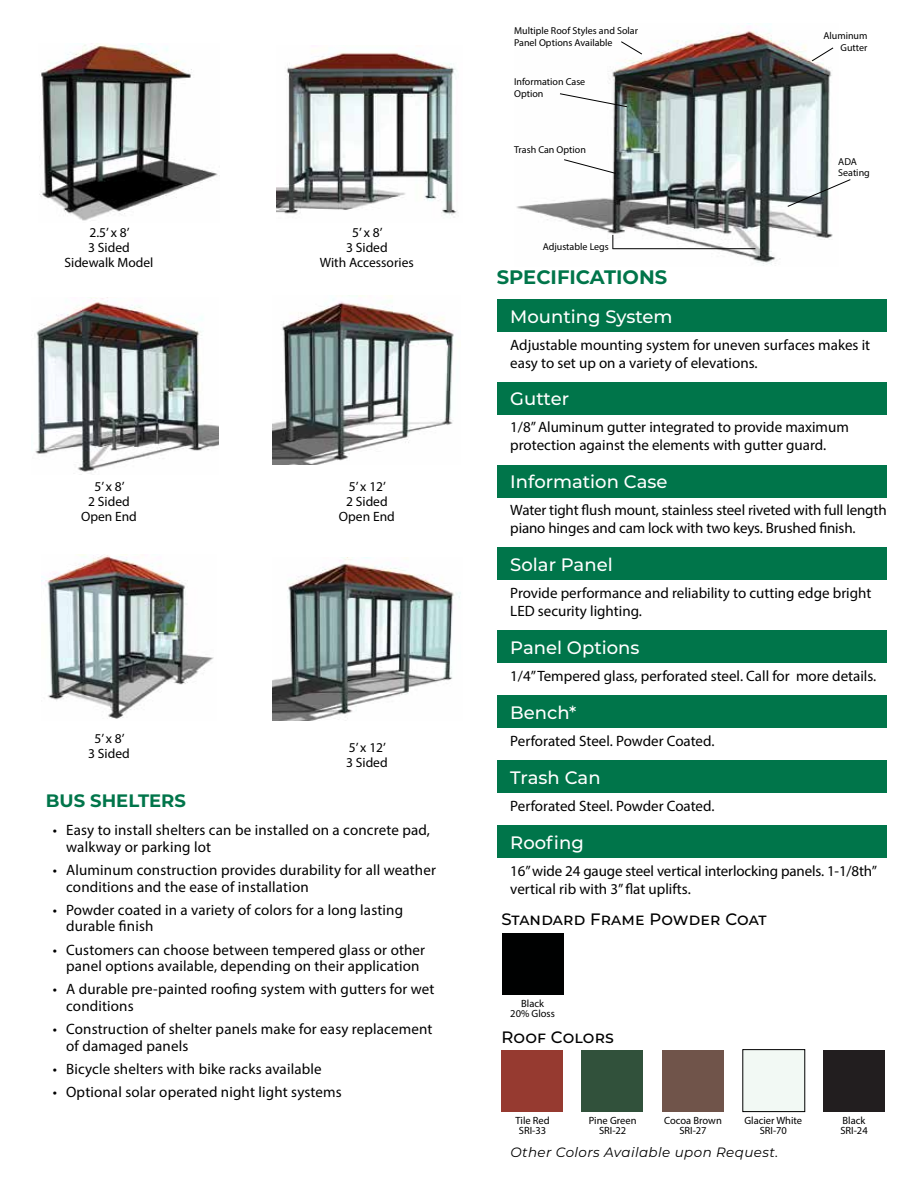
<style>
.page{position:relative;width:918px;height:1188px;background:#fff}
.page>*{position:absolute;margin:0;border:0;box-sizing:border-box;transform-origin:0 0}
.t1{font:700 19.5px "Montserrat";color:#00754a}
.t2{font:500 18px "Montserrat";color:#fff}
.t3{font:700 18px "Montserrat";color:#00754a}
.t4{font:500 16.5px "Montserrat";letter-spacing:.01em;color:#000}
.t5{font:15px/16.5px "Myriad Pro";color:#000}
.t6{font:13.5px/15px "Myriad Pro";color:#000;text-align:center}
.t7{font:italic 13.5px "Montserrat";letter-spacing:.03em;color:#000}
.t8{font:10.5px/10.5px "Myriad Pro";color:#000;text-align:center}
.t9{font:10.05px/11.4px "Myriad Pro";color:#000}
</style>
<div class="page">
<img style="left:516px;top:26px;width:317px;height:240px">
<svg style="left:620px;top:41px;width:23px;height:14px"></svg>
<svg style="left:559px;top:93px;width:69px;height:15px"></svg>
<svg style="left:563px;top:159px;width:53px;height:15px"></svg>
<hr style="left:612px;top:248px;width:143px;height:1px;background:#000">
<svg style="left:612px;top:235px;width:1px;height:14px"></svg>
<svg style="left:811px;top:47px;width:23px;height:15px"></svg>
<svg style="left:787px;top:179px;width:64px;height:28px"></svg>
<img style="left:39px;top:44px;width:181px;height:177px">
<img style="left:35px;top:298px;width:183px;height:174px">
<img style="left:41px;top:554px;width:173px;height:165px">
<img style="left:277px;top:52px;width:181px;height:166px">
<img style="left:272px;top:296px;width:182px;height:168px">
<img style="left:272px;top:557px;width:189px;height:164px">
<div style="left:502px;top:933px;width:62px;height:62px;background:#000101"></div>
<div style="left:501px;top:1050px;width:62px;height:62px;background:#963a30"></div>
<div style="left:581px;top:1050px;width:62px;height:62px;background:#31513b"></div>
<div style="left:662px;top:1050px;width:62px;height:62px;background:#70544a"></div>
<div style="left:743px;top:1050px;width:62px;height:62px;background:#f2f9f4"></div>
<div style="left:743px;top:1049px;width:62px;height:63px;border:1px solid #000"></div>
<div style="left:823px;top:1050px;width:62px;height:62px;background:#221e1f"></div>
<div style="left:497px;top:299px;width:390px;height:33px;background:#00754a"></div>
<div style="left:497px;top:382px;width:390px;height:32px;background:#00754a"></div>
<div style="left:497px;top:465px;width:390px;height:32px;background:#00754a"></div>
<div style="left:497px;top:548px;width:390px;height:32px;background:#00754a"></div>
<div style="left:497px;top:631px;width:390px;height:32px;background:#00754a"></div>
<div style="left:497px;top:695px;width:390px;height:33px;background:#00754a"></div>
<div style="left:497px;top:760px;width:390px;height:33px;background:#00754a"></div>
<div style="left:497px;top:825px;width:390px;height:33px;background:#00754a"></div>
<p class="t6" style="left:65px;top:225px;width:90px">2.5’ x 8’<br>3 Sided<br>Sidewalk Model</p>
<p class="t6" style="left:81px;top:479px;width:57px">5’ x 8’<br>2 Sided<br>Open End</p>
<p class="t6" style="left:88px;top:731px;width:43px">5’ x 8’<br>3 Sided</p>
<p class="t6" style="left:320px;top:225px;width:95px">5’ x 8’<br>3 Sided<br>With Accessories</p>
<p class="t6" style="left:339px;top:479px;width:57px">5’ x 12’<br>2 Sided<br>Open End</p>
<p class="t6" style="left:346px;top:740px;width:43px;text-align:left">5’ x 12’<br>3 Sided</p>
<p class="t3" style="left:46px;top:788px;width:142px">BUS SHELTERS</p>
<p class="t5" style="left:66px;top:822px;width:365px;text-indent:-14px">• Easy to install shelters can be installed on a concrete pad, walkway or parking lot</p>
<p class="t5" style="left:66px;top:861px;width:371px;text-indent:-14px">• Aluminum construction provides durability for all weather conditions and the ease of installation</p>
<p class="t5" style="left:66px;top:901px;width:338px;text-indent:-14px">• Powder coated in a variety of colors for a long lasting durable finish</p>
<p class="t5" style="left:53px;top:941px;width:374px;text-align:center">• Customers can choose between tempered glass or other panel options available, depending on their application</p>
<p class="t5" style="left:66px;top:981px;width:370px;text-indent:-14px">• A durable pre-painted roofing system with gutters for wet conditions</p>
<p class="t5" style="left:66px;top:1020px;width:368px;text-indent:-14px">• Construction of shelter panels make for easy replacement of damaged panels</p>
<p class="t5" style="left:53px;top:1060px;width:270px">• Bicycle shelters with bike racks available</p>
<p class="t5" style="left:53px;top:1083px;width:291px">• Optional solar operated night light systems</p>
<p class="t9" style="left:514px;top:25px;width:125px">Multiple Roof Styles and Solar<br>Panel Options Available</p>
<p class="t9" style="left:514px;top:76px;width:73px">Information Case<br>Option</p>
<p class="t9" style="left:514px;top:143px;width:73px">Trash Can Option</p>
<p class="t9" style="left:543px;top:241px;width:68px">Adjustable Legs</p>
<h1 class="t1" style="left:497px;top:263px;width:172px">SPECIFICATIONS</h1>
<p class="t2" style="left:510px;top:304px;width:164px">Mounting System</p>
<p class="t9" style="left:823px;top:30px;width:46px;text-align:right">Aluminum<br>Gutter</p>
<p class="t9" style="left:838px;top:155px;width:33px">ADA<br>Seating</p>
<p class="t5" style="left:510px;top:335px;width:361px;line-height:18px">Adjustable mounting system for uneven surfaces makes it easy to set up on a variety of elevations.</p>
<p class="t2" style="left:510px;top:386px;width:60px">Gutter</p>
<p class="t5" style="left:510px;top:418px;width:340px;line-height:18px">1/8” Aluminum gutter integrated to provide maximum protection against the elements with gutter guard.</p>
<p class="t2" style="left:510px;top:469px;width:159px">Information Case</p>
<p class="t5" style="left:510px;top:501px;width:378px;line-height:18px">Water tight flush mount, stainless steel riveted with full length piano hinges and cam lock with two keys. Brushed finish.</p>
<p class="t2" style="left:510px;top:552px;width:104px">Solar Panel</p>
<p class="t5" style="left:510px;top:584px;width:363px;line-height:18px">Provide performance and reliability to cutting edge bright<br>LED security lighting.</p>
<p class="t2" style="left:510px;top:635px;width:131px">Panel Options</p>
<p class="t5" style="left:510px;top:667px;width:368px">1/4” Tempered glass, perforated steel. Call for more details.</p>
<p class="t2" style="left:510px;top:700px;width:68px">Bench*</p>
<p class="t5" style="left:510px;top:732px;width:206px">Perforated Steel. Powder Coated.</p>
<p class="t2" style="left:510px;top:765px;width:92px">Trash Can</p>
<p class="t5" style="left:510px;top:797px;width:206px">Perforated Steel. Powder Coated.</p>
<p class="t2" style="left:510px;top:830px;width:75px">Roofing</p>
<p class="t5" style="left:510px;top:861px;width:368px;line-height:18px">16” wide 24 gauge steel vertical interlocking panels. 1-1/8th” vertical rib with 3” flat uplifts.</p>
<p class="t4" style="left:501px;top:908px;width:267px">Standard Frame Powder Coat</p>
<p class="t8" style="left:510px;top:998px;width:46px">Black<br>20% Gloss</p>
<p class="t4" style="left:501px;top:1025px;width:114px">Roof Colors</p>
<p class="t8" style="left:515px;top:1115px;width:36px">Tile Red<br>SRI-33</p>
<p class="t8" style="left:589px;top:1115px;width:49px">Pine Green<br>SRI-22</p>
<p class="t8" style="left:664px;top:1115px;width:59px">Cocoa Brown<br>SRI-27</p>
<p class="t8" style="left:744px;top:1115px;width:59px">Glacier White<br>SRI-70</p>
<p class="t8" style="left:840px;top:1115px;width:29px;text-align:left">Black<br>SRI-24</p>
<p class="t7" style="left:510px;top:1143px;width:270px">Other Colors Available upon Request.</p>
</div>
